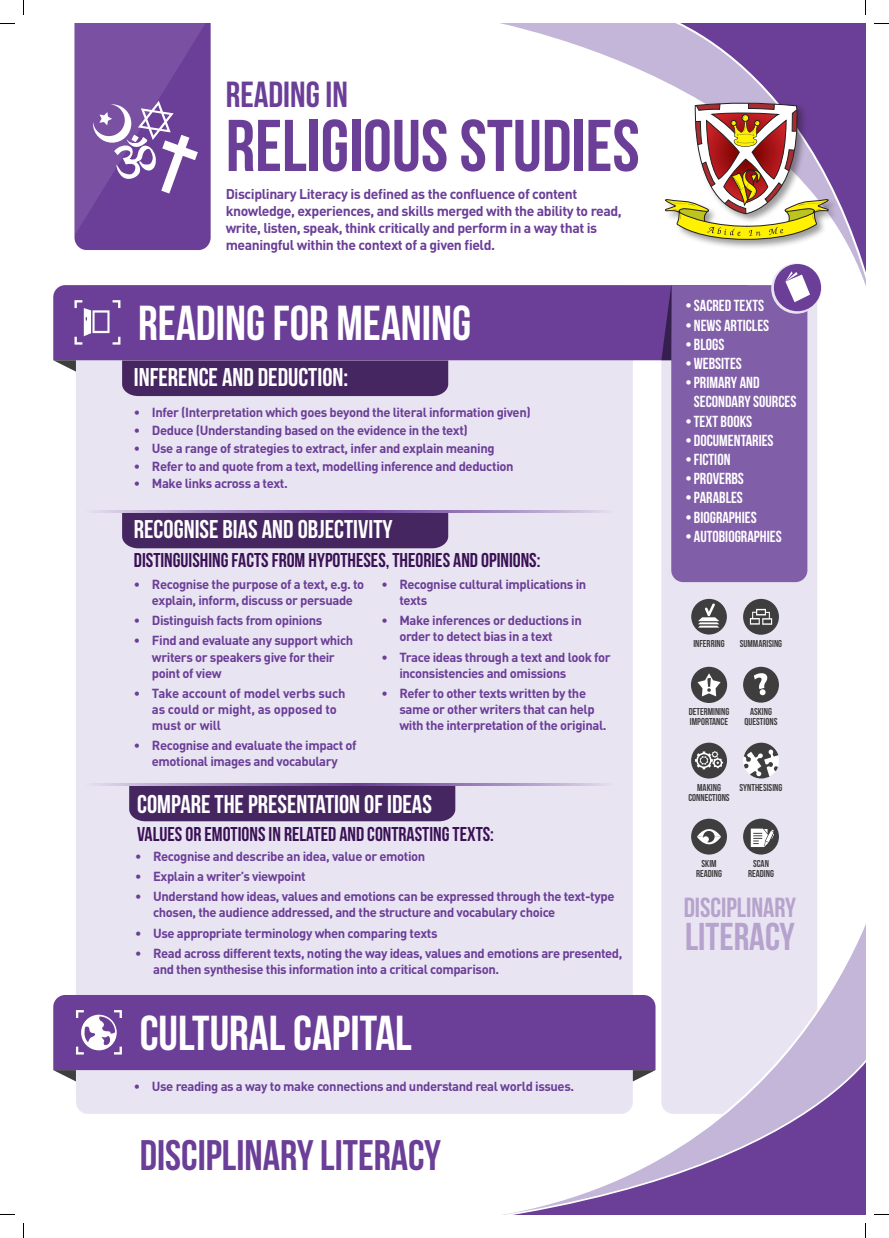
<style>
.page{position:relative;width:889px;height:1238px;background:#fff}
.page>*{position:absolute;margin:0;border:0;box-sizing:border-box;transform-origin:0 0}
.t1{font:73px "Bebas Neue";color:#6b3e98}
.t2{font:49px "Bebas Neue";color:#fff}
.t3{font:42.7px "Bebas Neue";color:#6b3e98}
.t4{font:38.8px "Bebas Neue";color:#b5a2cd}
.t5{font:36.3px "Bebas Neue";color:#6b3e98}
.t6{font:27.6px "Bebas Neue";color:#b5a2cd}
.t7{font:25.6px "Bebas Neue";color:#fff}
.t8{font:20px "Bebas Neue";color:#3a1155}
.t9{font:16px/19.2px "Bebas Neue";color:#fff}
.t10{font:700 14px/16.8px "DIN Pro";letter-spacing:-.03em;color:#6b3e98}
.t11{font:700 13px/16px "DIN Pro";letter-spacing:-.03em;color:#6b3e98}
.t12{font:700 13px/16px "DIN Pro";letter-spacing:-.01em;color:#6b3e98}
.t13{font:10px/10px "Bebas Neue";color:#3e3e3f;text-align:center}
</style>
<div class="page">
<svg style="left:504px;top:24px;width:138px;height:47px"></svg>
<div style="left:76px;top:285px;width:557px;height:828px;background:#e9e4f1;border-radius:12px"></div>
<div style="left:661px;top:285px;width:156px;height:828px;background:#e9e4f1;border-radius:12px"></div>
<div style="left:53px;top:285px;width:589px;height:75px;background:#6b3e98"></div>
<div style="left:53px;top:995px;width:295px;height:75px;background:#6b3e98"></div>
<svg style="left:76px;top:1010px;width:46px;height:44px;background:#a78dc2"></svg>
<div style="left:691px;top:742px;width:36px;height:36px;background:#3e3e3f;border-radius:50%"></div>
<svg style="left:695px;top:751px;width:28px;height:18px"></svg>
<div style="left:743px;top:667px;width:36px;height:35px;background:#3e3e3f;border-radius:50%"></div>
<svg style="left:754px;top:673px;width:14px;height:22px"></svg>
<div style="left:743px;top:818px;width:36px;height:36px;background:#3e3e3f;border-radius:50%"></div>
<svg style="left:751px;top:828px;width:23px;height:19px"></svg>
<div style="left:743px;top:742px;width:36px;height:36px;background:#fff;border-radius:50%"></div>
<svg style="left:744px;top:742px;width:34px;height:36px"></svg>
<div style="left:691px;top:818px;width:36px;height:36px;background:#3e3e3f;border-radius:50%"></div>
<svg style="left:697px;top:819px;width:24px;height:35px"></svg>
<svg style="left:53px;top:360px;width:23px;height:11px"></svg>
<svg style="left:53px;top:1070px;width:23px;height:11px"></svg>
<svg style="left:642px;top:24px;width:223px;height:337px"></svg>
<div style="left:663px;top:101px;width:175px;height:149px;background:#231f20;opacity:.45"></div>
<svg style="left:665px;top:103px;width:163px;height:137px"></svg>
<svg style="left:348px;top:926px;width:517px;height:188px"></svg>
<svg style="left:378px;top:1021px;width:487px;height:193px"></svg>
<div style="left:743px;top:599px;width:36px;height:36px;background:#3e3e3f;border-radius:50%"></div>
<svg style="left:750px;top:609px;width:22px;height:16px"></svg>
<svg style="left:661px;top:271px;width:149px;height:311px;background:#8c6caf"></svg>
<svg style="left:74px;top:24px;width:137px;height:226px;background:#7c54a4"></svg>
<svg style="left:74px;top:300px;width:46px;height:45px;background:#8b68ae"></svg>
<div style="left:122px;top:360px;width:326px;height:36px;background:#462661"></div>
<div style="left:122px;top:513px;width:326px;height:35px;background:#462661"></div>
<div style="left:129px;top:785px;width:326px;height:36px;background:#462661"></div>
<svg style="left:97px;top:510px;width:508px;height:3px;background:#9f86be"></svg>
<svg style="left:97px;top:783px;width:508px;height:2px"></svg>
<div style="left:691px;top:599px;width:36px;height:35px;background:#3e3e3f;border-radius:50%"></div>
<svg style="left:698px;top:603px;width:21px;height:24px"></svg>
<div style="left:691px;top:667px;width:36px;height:36px;background:#3e3e3f;border-radius:50%"></div>
<svg style="left:697px;top:673px;width:24px;height:23px"></svg>
<svg style="left:0;top:23px;width:15px;height:1px"></svg>
<svg style="left:874px;top:23px;width:15px;height:1px"></svg>
<svg style="left:0;top:1214px;width:15px;height:1px"></svg>
<svg style="left:874px;top:1214px;width:15px;height:1px"></svg>
<svg style="left:23px;top:0;width:1px;height:15px"></svg>
<svg style="left:23px;top:1223px;width:1px;height:15px"></svg>
<svg style="left:865px;top:0;width:1px;height:15px"></svg>
<svg style="left:865px;top:1223px;width:1px;height:15px"></svg>
<p class="t5" style="left:226px;top:75px;width:124px">READING IN</p>
<p class="t1" style="left:226px;top:106px;width:415px">RELIGIOUS STUDIES</p>
<p class="t10" style="left:226px;top:185px;width:398px">Disciplinary Literacy is defined as the confluence of content knowledge, experiences, and skills merged with the ability to read, write, listen, speak, think critically and perform in a way that is meaningful within the context of a given field.</p>
<p class="t2" style="left:138px;top:296px;width:334px">READING FOR MEANING</p>
<p class="t7" style="left:134px;top:363px;width:216px">INFERENCE AND DEDUCTION:</p>
<p class="t11" style="left:134px;top:404px;width:398px">• Infer (Interpretation which goes beyond the literal information given)</p>
<p class="t11" style="left:134px;top:422px;width:336px">• Deduce (Understanding based on the evidence in the text)</p>
<p class="t11" style="left:134px;top:439px;width:362px">• Use a range of strategies to extract, infer and explain meaning</p>
<p class="t11" style="left:134px;top:457px;width:381px">• Refer to and quote from a text, modelling inference and deduction</p>
<p class="t11" style="left:134px;top:475px;width:155px">• Make links across a text.</p>
<p class="t7" style="left:134px;top:515px;width:260px">RECOGNISE BIAS AND OBJECTIVITY</p>
<p class="t8" style="left:134px;top:549px;width:408px">DISTINGUISHING FACTS FROM HYPOTHESES, THEORIES AND OPINIONS:</p>
<p class="t11" style="left:134px;top:576px;width:232px;text-align:center">• Recognise the purpose of a text, e.g. to explain, inform, discuss or persuade</p>
<p class="t11" style="left:134px;top:612px;width:190px">• Distinguish facts from opinions</p>
<p class="t11" style="left:152px;top:632px;width:203px;text-indent:-18px">• Find and evaluate any support which writers or speakers give for their point of view</p>
<p class="t12" style="left:152px;top:684px;width:195px;text-indent:-18px">• Take account of model verbs such as could or might, as opposed to must or will</p>
<p class="t11" style="left:134px;top:737px;width:224px;text-align:center">• Recognise and evaluate the impact of emotional images and vocabulary</p>
<p class="t11" style="left:399px;top:576px;width:189px;text-indent:-18px">• Recognise cultural implications in texts</p>
<p class="t11" style="left:399px;top:612px;width:184px;text-indent:-18px">• Make inferences or deductions in order to detect bias in a text</p>
<p class="t11" style="left:399px;top:648px;width:213px;text-indent:-18px">• Trace ideas through a text and look for inconsistencies and omissions</p>
<p class="t11" style="left:399px;top:684px;width:209px;text-indent:-18px">• Refer to other texts written by the same or other writers that can help with the interpretation of the original.</p>
<p class="t7" style="left:137px;top:790px;width:296px">COMPARE THE PRESENTATION OF IDEAS</p>
<p class="t8" style="left:137px;top:823px;width:358px">VALUES OR EMOTIONS IN RELATED AND CONTRASTING TEXTS:</p>
<p class="t11" style="left:135px;top:848px;width:292px">• Recognise and describe an idea, value or emotion</p>
<p class="t11" style="left:135px;top:868px;width:172px">• Explain a writer’s viewpoint</p>
<p class="t11" style="left:153px;top:888px;width:463px;text-indent:-18px">• Understand how ideas, values and emotions can be expressed through the text-type chosen, the audience addressed, and the structure and vocabulary choice</p>
<p class="t11" style="left:135px;top:924px;width:304px">• Use appropriate terminology when comparing texts</p>
<p class="t11" style="left:153px;top:945px;width:471px;text-indent:-18px">• Read across different texts, noting the way ideas, values and emotions are presented, and then synthesise this information into a critical comparison.</p>
<p class="t2" style="left:140px;top:1006px;width:274px">CULTURAL CAPITAL</p>
<p class="t11" style="left:134px;top:1078px;width:442px">• Use reading as a way to make connections and understand real world issues.</p>
<p class="t3" style="left:140px;top:1131px;width:303px">DISCIPLINARY LITERACY</p>
<p class="t9" style="left:685px;top:296px;width:80px">•SACRED TEXTS</p>
<p class="t9" style="left:685px;top:315px;width:85px">• NEWS ARTICLES</p>
<p class="t9" style="left:685px;top:334px;width:40px">• BLOGS</p>
<p class="t9" style="left:685px;top:353px;width:58px">•WEBSITES</p>
<p class="t9" style="left:694px;top:373px;width:104px;text-indent:-9px">•PRIMARY AND<br>SECONDARY SOURCES</p>
<p class="t9" style="left:685px;top:411px;width:68px">•TEXT BOOKS</p>
<p class="t9" style="left:685px;top:430px;width:90px">• DOCUMENTARIES</p>
<p class="t9" style="left:685px;top:449px;width:47px">•FICTION</p>
<p class="t9" style="left:685px;top:469px;width:60px">•PROVERBS</p>
<p class="t9" style="left:685px;top:488px;width:59px">•PARABLES</p>
<p class="t9" style="left:685px;top:507px;width:73px">• BIOGRAPHIES</p>
<p class="t9" style="left:685px;top:526px;width:98px">• AUTOBIOGRAPHIES</p>
<p class="t13" style="left:693px;top:638px;width:33px">INFERRING</p>
<p class="t13" style="left:740px;top:638px;width:44px">SUMMARISING</p>
<p class="t13" style="left:689px;top:706px;width:42px;text-align:left">DETERMINING<br>IMPORTANCE</p>
<p class="t13" style="left:745px;top:706px;width:34px">ASKING<br>QUESTIONS</p>
<p class="t13" style="left:688px;top:782px;width:43px">MAKING<br>CONNECTIONS</p>
<p class="t13" style="left:740px;top:782px;width:44px">SYNTHESISING</p>
<p class="t13" style="left:696px;top:858px;width:27px">SKIM<br>READING</p>
<p class="t13" style="left:748px;top:858px;width:27px">SCAN<br>READING</p>
<p class="t6" style="left:684px;top:892px;width:114px">DISCIPLINARY</p>
<p class="t4" style="left:685px;top:915px;width:111px">LITERACY</p>
</div>
